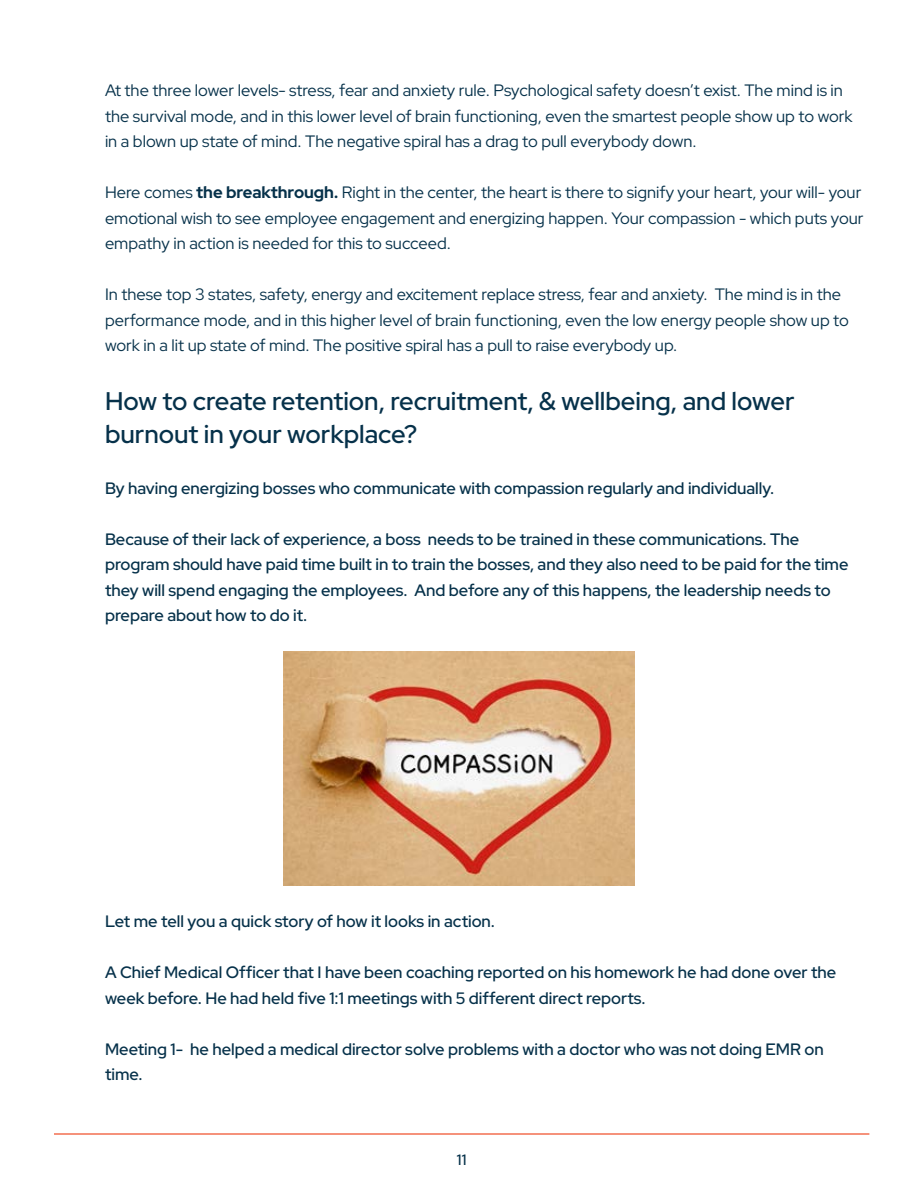
<style>
.page{position:relative;width:918px;height:1188px;background:#fff}
.page>*{position:absolute;margin:0;border:0;box-sizing:border-box;transform-origin:0 0}
.t1{font:600 25.5px/33px "Red Hat Display";color:#06314a}
.t2{font:16.5px/25.5px "Red Hat Display";color:#06314a}
.t3{font:600 16.5px/25.5px "Red Hat Display";color:#06314a}
.t4{font:500 15px "Red Hat Display";color:#06314a}
.s1{font-weight:700}
</style>
<div class="page">
<hr style="left:54px;top:1133px;width:815px;height:2px;background:#f36f50">
<img style="left:284px;top:652px;width:350px;height:234px">
<p class="t2" style="left:105px;top:77px;width:749px">At the three lower levels- stress, fear and anxiety rule. Psychological safety doesn’t exist. The mind is in the survival mode, and in this lower level of brain functioning, even the smartest people show up to work in a blown up state of mind. The negative spiral has a drag to pull everybody down.</p>
<p class="t2" style="left:105px;top:179px;width:760px">Here comes <span class="s1">the breakthrough.</span> Right in the center, the heart is there to signify your heart, your will- your emotional wish to see employee engagement and energizing happen. Your compassion - which puts your empathy in action is needed for this to succeed.</p>
<p class="t2" style="left:105px;top:281px;width:745px">In these top 3 states, safety, energy and excitement replace stress, fear and anxiety. The mind is in the performance mode, and in this higher level of brain functioning, even the low energy people show up to work in a lit up state of mind. The positive spiral has a pull to raise everybody up.</p>
<p class="t1" style="left:105px;top:384px;width:691px">How to create retention, recruitment, &amp; wellbeing, and lower burnout in your workplace?</p>
<p class="t3" style="left:105px;top:475px;width:671px">By having energizing bosses who communicate with compassion regularly and individually.</p>
<p class="t3" style="left:105px;top:526px;width:745px">Because of their lack of experience, a boss needs to be trained in these communications. The program should have paid time built in to train the bosses, and they also need to be paid for the time they will spend engaging the employees. And before any of this happens, the leadership needs to prepare about how to do it.</p>
<p class="t3" style="left:105px;top:908px;width:392px">Let me tell you a quick story of how it looks in action.</p>
<p class="t3" style="left:105px;top:959px;width:733px">A Chief Medical Officer that I have been coaching reported on his homework he had done over the week before. He had held five 1:1 meetings with 5 different direct reports.</p>
<p class="t3" style="left:105px;top:1036px;width:720px">Meeting 1- he helped a medical director solve problems with a doctor who was not doing EMR on time.</p>
<p class="t4" style="left:457px;top:1150px;width:11px">11</p>
</div>
